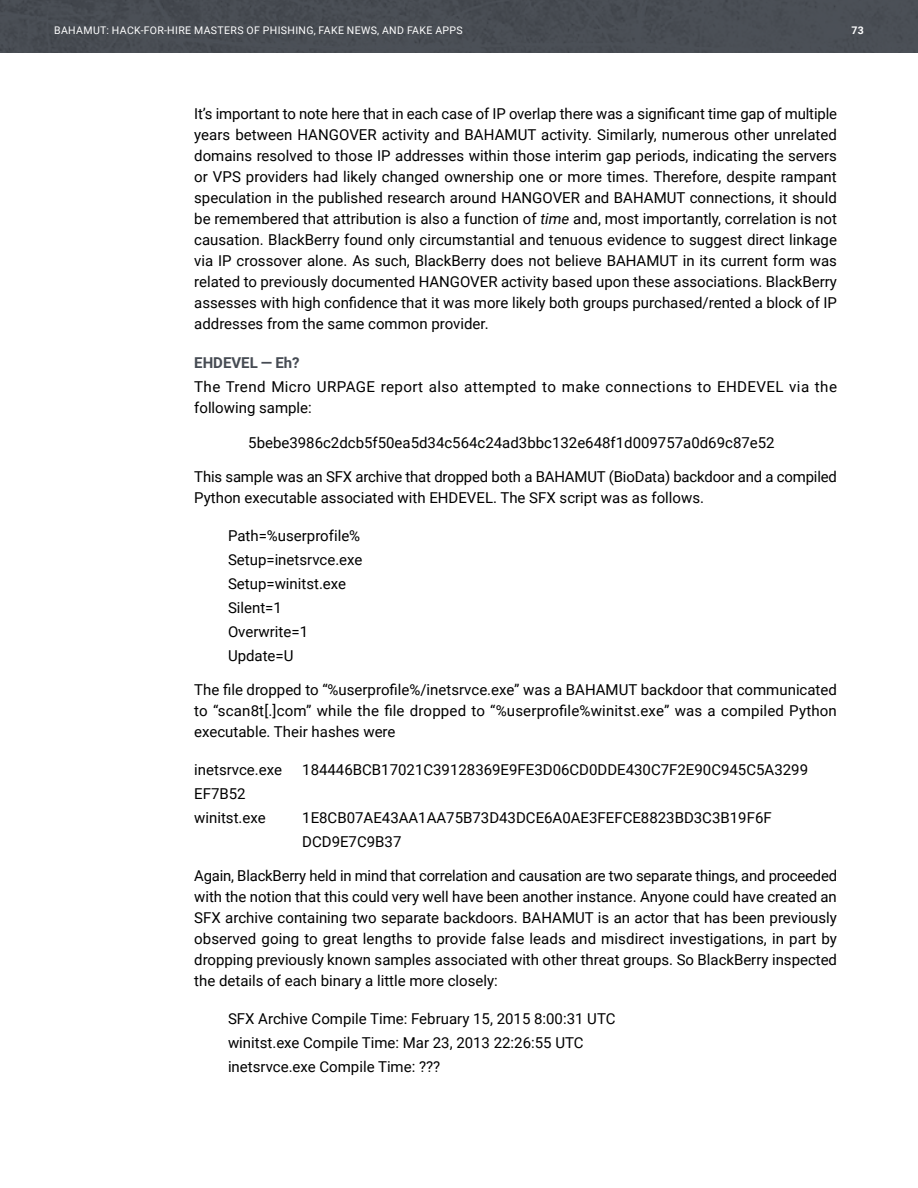
<style>
.page{position:relative;width:918px;height:1188px;background:#fff}
.page>*{position:absolute;margin:0;border:0;box-sizing:border-box;transform-origin:0 0}
.t1{font:15px/21px "Roboto";color:#000}
.t2{font:15px/21px "Roboto";letter-spacing:.025em;color:#000}
.t3{font:700 15px "Roboto";color:#464b53}
.t4{font:10.5px "Roboto";letter-spacing:.035em;color:#fff}
.t5{font:700 10.5px "Roboto";color:#fff}
.s1{font-style:italic}
</style>
<div class="page">
<div style="left:0;top:0;width:918px;height:53px;background:#494d54"></div>
<p class="t4" style="left:54px;top:23px;width:410px">BAHAMUT: HACK-FOR-HIRE MASTERS OF PHISHING, FAKE NEWS, AND FAKE APPS</p>
<p class="t5" style="left:851px;top:23px;width:14px">73</p>
<p class="t1" style="left:194px;top:103px;width:644px;text-align:justify">It’s important to note here that in each case of IP overlap there was a significant time gap of multiple years between HANGOVER activity and BAHAMUT activity. Similarly, numerous other unrelated domains resolved to those IP addresses within those interim gap periods, indicating the servers or VPS providers had likely changed ownership one or more times. Therefore, despite rampant speculation in the published research around HANGOVER and BAHAMUT connections, it should be remembered that attribution is also a function of <span class="s1">time</span> and, most importantly, correlation is not causation. BlackBerry found only circumstantial and tenuous evidence to suggest direct linkage via IP crossover alone. As such, BlackBerry does not believe BAHAMUT in its current form was related to previously documented HANGOVER activity based upon these associations. BlackBerry assesses with high confidence that it was more likely both groups purchased/rented a block of IP addresses from the same common provider.</p>
<p class="t3" style="left:194px;top:352px;width:107px">EHDEVEL — Eh?</p>
<p class="t2" style="left:194px;top:376px;width:644px">The Trend Micro URPAGE report also attempted to make connections to EHDEVEL via the following sample:</p>
<p class="t1" style="left:248px;top:431px;width:528px">5bebe3986c2dcb5f50ea5d34c564c24ad3bbc132e648f1d009757a0d69c87e52</p>
<p class="t1" style="left:194px;top:466px;width:644px">This sample was an SFX archive that dropped both a BAHAMUT (BioData) backdoor and a compiled<br>Python executable associated with EHDEVEL. The SFX script was as follows.</p>
<p class="t1" style="left:228px;top:523px;width:136px;line-height:24px">Path=%userprofile%<br>Setup=inetsrvce.exe<br>Setup=winitst.exe<br>Silent=1<br>Overwrite=1<br>Update=U</p>
<p class="t1" style="left:194px;top:679px;width:644px;text-align:justify">The file dropped to “%userprofile%/inetsrvce.exe” was a BAHAMUT backdoor that communicated to “scan8t[.]com” while the file dropped to “%userprofile%winitst.exe” was a compiled Python executable. Their hashes were</p>
<p class="t1" style="left:194px;top:758px;width:89px">inetsrvce.exe</p>
<p class="t1" style="left:302px;top:758px;width:507px">184446BCB17021C39128369E9FE3D06CD0DDE430C7F2E90C945C5A3299</p>
<p class="t1" style="left:194px;top:781px;width:73px;line-height:24px">EF7B52 winitst.exe</p>
<p class="t1" style="left:302px;top:805px;width:471px;line-height:24px">1E8CB07AE43AA1AA75B73D43DCE6A0AE3FEFCE8823BD3C3B19F6F<br>DCD9E7C9B37</p>
<p class="t1" style="left:194px;top:865px;width:644px;text-align:justify">Again, BlackBerry held in mind that correlation and causation are two separate things, and proceeded with the notion that this could very well have been another instance. Anyone could have created an SFX archive containing two separate backdoors. BAHAMUT is an actor that has been previously observed going to great lengths to provide false leads and misdirect investigations, in part by dropping previously known samples associated with other threat groups. So BlackBerry inspected the details of each binary a little more closely:</p>
<p class="t1" style="left:228px;top:1006px;width:389px;line-height:24px">SFX Archive Compile Time: February 15, 2015 8:00:31 UTC winitst.exe Compile Time: Mar 23, 2013 22:26:55 UTC inetsrvce.exe Compile Time: ???</p>
</div>
